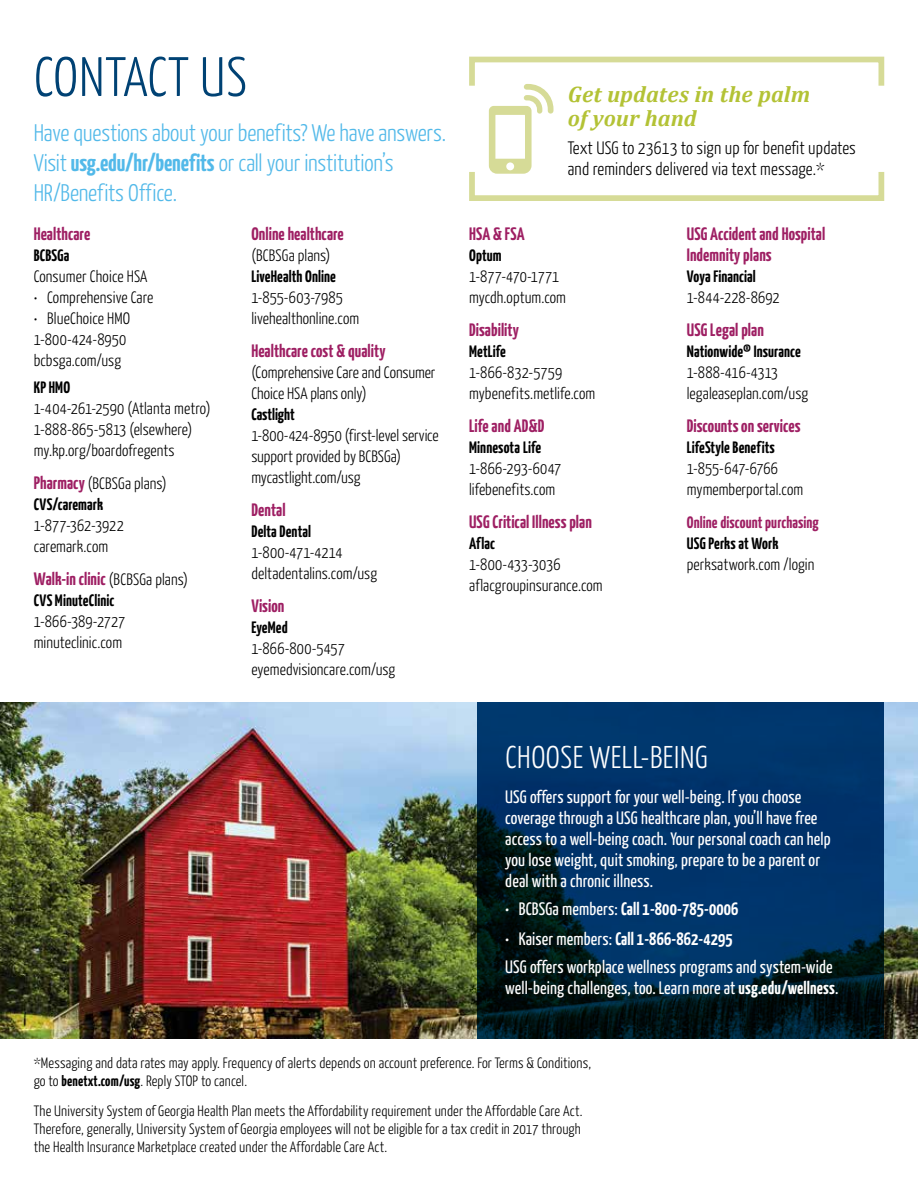
<style>
.page{position:relative;width:918px;height:1188px;background:#fff}
.page>*{position:absolute;margin:0;border:0;box-sizing:border-box;transform-origin:0 0}
.t1{font:300 55.5px "Yanone Kaffeesatz";letter-spacing:.02em;color:#004274}
.t2{font:300 31.5px "Yanone Kaffeesatz";letter-spacing:.02em;color:#fff}
.t3{font:300 24px/30px "Yanone Kaffeesatz";letter-spacing:-.01em;color:#52b9e9}
.t4{font:italic 700 22.5px/24px "Cambria";color:#b3c235}
.t5{font:18px/21px "Yanone Kaffeesatz";letter-spacing:.01em;color:#fff}
.t6{font:700 18px/21px "Yanone Kaffeesatz";letter-spacing:.005em;color:#9e1f63}
.t7{font:300 18px/21px "Yanone Kaffeesatz";letter-spacing:.01em;color:#000}
.t8{font:700 18px "Yanone Kaffeesatz";letter-spacing:.01em;color:#fff}
.t9{font:300 16.5px/21px "Yanone Kaffeesatz";letter-spacing:.005em;color:#000}
.t10{font:700 16.5px "Yanone Kaffeesatz";letter-spacing:.005em;color:#000}
.t11{font:700 16.5px "Yanone Kaffeesatz";letter-spacing:.005em;color:#9e1f63}
.t12{font:300 15px/18px "Yanone Kaffeesatz";letter-spacing:.01em;color:#000;text-align:justify}
.s1{font-weight:700}
.s2{font-weight:700;font-size:18px;color:#9e1f63}
.s3{font-weight:300;font-size:16.5px;color:#000}
.s4{font-weight:400}
</style>
<div class="page">
<img style="left:0;top:702px;width:918px;height:336px">
<svg style="left:477px;top:702px;width:407px;height:336px;fill:#003369"></svg>
<div style="left:469px;top:169px;width:415px;height:32px;border:6px solid #d6db97"></div>
<div style="left:469px;top:57px;width:415px;height:32px;border:6px solid #d6db97"></div>
<svg style="left:489px;top:84px;width:64px;height:90px"></svg>
<h1 class="t1" style="left:34px;top:43px;width:214px">CONTACT US</h1>
<h3 class="t3" style="left:34px;top:117px;width:414px">Have questions about your benefits? We have answers.<br>Visit <span class="s1">usg.edu/hr/benefits</span> or call your institution’s<br>HR/Benefits Office.</h3>
<p class="t6" style="left:34px;top:223px;width:58px">Healthcare</p>
<p class="t10" style="left:34px;top:245px;width:37px">BCBSGa</p>
<p class="t9" style="left:34px;top:265px;width:115px">Consumer Choice HSA</p>
<p class="t9" style="left:34px;top:286px;width:121px">• Comprehensive Care</p>
<p class="t9" style="left:34px;top:307px;width:98px">• BlueChoice HMO<br>1-800-424-8950 bcbsga.com/usg</p>
<p class="t10" style="left:34px;top:377px;width:38px">KP HMO</p>
<p class="t9" style="left:34px;top:397px;width:178px">1-404-261-2590 (Atlanta metro)<br>1-888-865-5813 (elsewhere) my.kp.org/boardofregents</p>
<p class="t9" style="left:34px;top:472px;width:135px"><span class="s2">Pharmacy</span> (BCBSGa plans)<br><span class="s1">CVS/caremark</span></p>
<p class="t9" style="left:34px;top:514px;width:92px">1-877-362-3922 caremark.com</p>
<p class="t6" style="left:34px;top:568px;width:156px">Walk-in clinic <span class="s3">(BCBSGa plans)</span></p>
<p class="t10" style="left:34px;top:590px;width:82px">CVS MinuteClinic</p>
<p class="t9" style="left:34px;top:610px;width:93px">1-866-389-2727 minuteclinic.com</p>
<p class="t6" style="left:251px;top:223px;width:94px">Online healthcare</p>
<p class="t9" style="left:251px;top:244px;width:81px">(BCBSGa plans)</p>
<p class="t10" style="left:251px;top:266px;width:86px">LiveHealth Online</p>
<p class="t9" style="left:251px;top:286px;width:109px">1-855-603-7985 livehealthonline.com</p>
<p class="t6" style="left:251px;top:340px;width:136px">Healthcare cost &amp; quality</p>
<p class="t9" style="left:251px;top:361px;width:185px">(Comprehensive Care and Consumer<br>Choice HSA plans only)</p>
<p class="t10" style="left:251px;top:404px;width:45px">Castlight</p>
<p class="t9" style="left:251px;top:424px;width:189px">1-800-424-8950 (first-level service support provided by BCBSGa) mycastlight.com/usg</p>
<p class="t6" style="left:251px;top:499px;width:36px">Dental</p>
<p class="t10" style="left:251px;top:521px;width:61px">Delta Dental</p>
<p class="t9" style="left:251px;top:541px;width:127px">1-800-471-4214 deltadentalins.com/usg</p>
<p class="t6" style="left:251px;top:595px;width:34px">Vision</p>
<p class="t10" style="left:251px;top:617px;width:38px">EyeMed</p>
<p class="t9" style="left:251px;top:637px;width:145px">1-866-800-5457 eyemedvisioncare.com/usg</p>
<h3 class="t4" style="left:568px;top:82px;width:244px">Get updates in the palm of your hand</h3>
<p class="t7" style="left:568px;top:136px;width:290px">Text USG to 23613 to sign up for benefit updates and reminders delivered via text message.*</p>
<p class="t6" style="left:469px;top:223px;width:57px">HSA &amp; FSA</p>
<p class="t10" style="left:469px;top:245px;width:34px">Optum</p>
<p class="t9" style="left:469px;top:265px;width:98px">1-877-470-1771 mycdh.optum.com</p>
<p class="t6" style="left:469px;top:319px;width:51px">Disability</p>
<p class="t10" style="left:469px;top:341px;width:38px">MetLife</p>
<p class="t9" style="left:469px;top:361px;width:128px">1-866-832-5759 mybenefits.metlife.com</p>
<p class="t6" style="left:469px;top:415px;width:77px">Life and AD&amp;D</p>
<p class="t10" style="left:469px;top:437px;width:74px">Minnesota Life</p>
<p class="t9" style="left:469px;top:457px;width:94px">1-866-293-6047 lifebenefits.com</p>
<p class="t6" style="left:469px;top:511px;width:124px">USG Critical Illness plan</p>
<p class="t10" style="left:469px;top:533px;width:27px">Aflac</p>
<p class="t9" style="left:469px;top:553px;width:135px">1-800-433-3036 aflacgroupinsurance.com</p>
<p class="t6" style="left:687px;top:223px;width:140px">USG Accident and Hospital<br>Indemnity plans</p>
<p class="t10" style="left:687px;top:266px;width:71px">Voya Financial</p>
<p class="t9" style="left:687px;top:286px;width:94px">1-844-228-8692</p>
<p class="t6" style="left:687px;top:319px;width:79px">USG Legal plan</p>
<p class="t10" style="left:687px;top:341px;width:116px">Nationwide® Insurance</p>
<p class="t9" style="left:687px;top:361px;width:123px">1-888-416-4313 legaleaseplan.com/usg</p>
<p class="t6" style="left:687px;top:415px;width:115px">Discounts on services</p>
<p class="t10" style="left:687px;top:437px;width:90px">LifeStyle Benefits</p>
<p class="t9" style="left:687px;top:457px;width:118px">1-855-647-6766 mymemberportal.com</p>
<p class="t11" style="left:687px;top:512px;width:134px">Online discount purchasing</p>
<p class="t10" style="left:687px;top:533px;width:93px">USG Perks at Work</p>
<p class="t9" style="left:687px;top:553px;width:129px">perksatwork.com /login</p>
<h2 class="t2" style="left:505px;top:738px;width:204px">CHOOSE WELL-BEING</h2>
<p class="t5" style="left:505px;top:785px;width:327px">USG offers support for your well-being. If you choose coverage through a USG healthcare plan, you’ll have free access to a well-being coach. Your personal coach can help you lose weight, quit smoking, prepare to be a parent or deal with a chronic illness.</p>
<p class="t8" style="left:505px;top:898px;width:235px"><span class="s4">• BCBSGa members:</span> Call 1-800-785-0006</p>
<p class="t5" style="left:505px;top:924px;width:329px;line-height:27.8px">• Kaiser members: <span class="s1">Call 1-866-862-4295<br></span>USG offers workplace wellness programs and system-wide</p>
<p class="t5" style="left:505px;top:977px;width:335px">well-being challenges, too. Learn more at <span class="s1">usg.edu/wellness</span>.</p>
<p class="t12" style="left:34px;top:1053px;width:559px">*Messaging and data rates may apply. Frequency of alerts depends on account preference. For Terms &amp; Conditions, go to <span class="s1">benetxt.com/usg</span>. Reply STOP to cancel.</p>
<p class="t12" style="left:34px;top:1101px;width:550px">The University System of Georgia Health Plan meets the Affordability requirement under the Affordable Care Act.<br>Therefore, generally, University System of Georgia employees will not be eligible for a tax credit in 2017 through the Health Insurance Marketplace created under the Affordable Care Act.</p>
</div>
